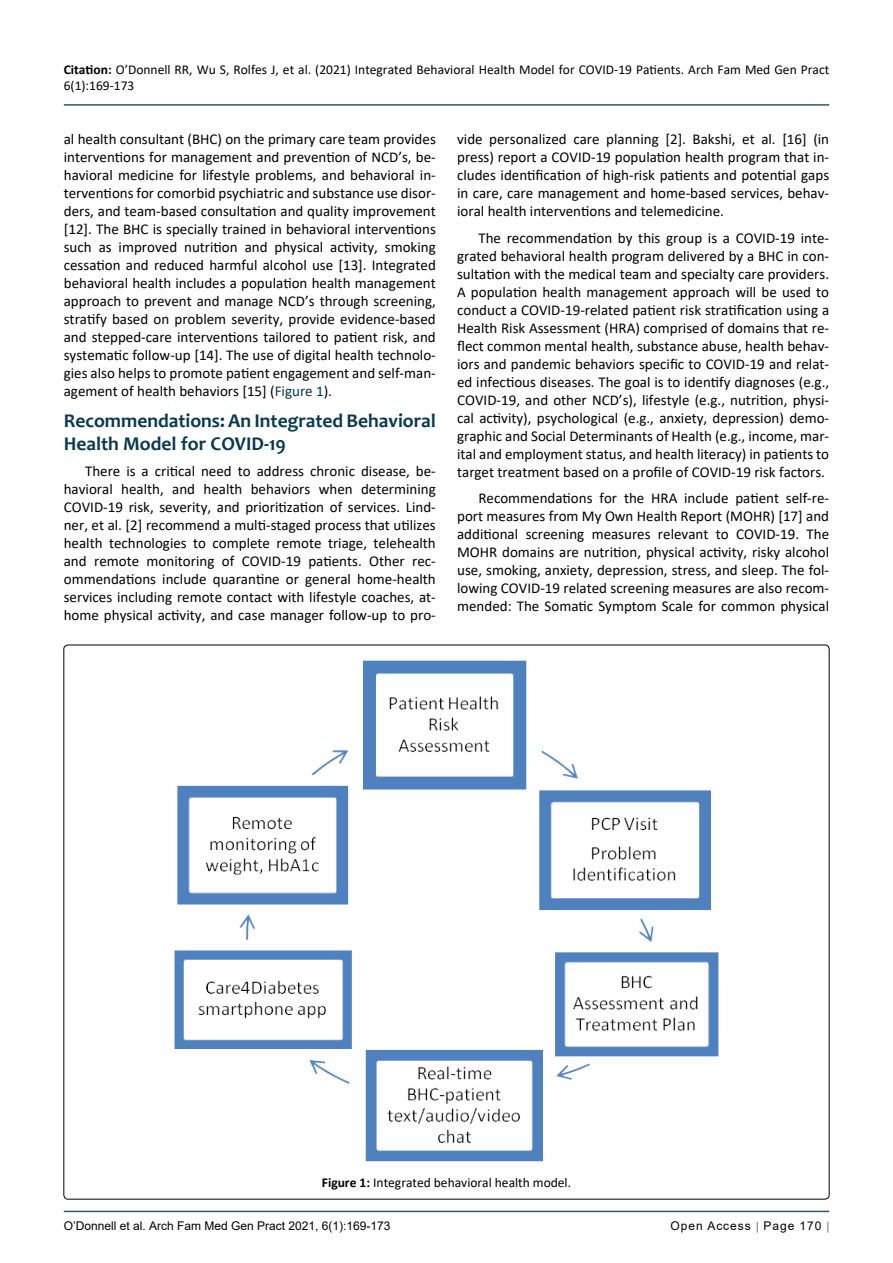
<style>
.page{position:relative;width:893px;height:1263px;background:#fff}
.page>*{position:absolute;margin:0;border:0;box-sizing:border-box;transform-origin:0 0}
.t1{font:700 19.5px/22.5px "Candara";color:#073950}
.t2{font:15px/18px "Calibri";color:#000;text-align:justify}
.t3{font:13.5px/16.2px "Calibri";color:#000}
.t4{font:12px "Arial";color:#000}
.t5{font:12px "Arial";letter-spacing:.08em;color:#000}
.s1{font-weight:700}
.s2{color:#073950}
</style>
<div class="page">
<hr style="left:64px;top:1211px;width:765px;height:1px;background:#073950">
<hr style="left:64px;top:104px;width:765px;height:2px;background:#073950">
<img style="left:174px;top:660px;width:545px;height:502px">
<p class="t3" style="left:64px;top:61px;width:767px"><span class="s1">Citation:</span> O’Donnell RR, Wu S, Rolfes J, et al. (2021) Integrated Behavioral Health Model for COVID-19 Patients. Arch Fam Med Gen Pract<br>6(1):169-173</p>
<p class="t2" style="left:64px;top:130px;width:374px">al health consultant (BHC) on the primary care team provides interventions for management and prevention of NCD’s, be&shy;havioral medicine for lifestyle problems, and behavioral in&shy;terventions for comorbid psychiatric and substance use disor&shy;ders, and team-based consultation and quality improvement [12]. The BHC is specially trained in behavioral interventions such as improved nutrition and physical activity, smoking cessation and reduced harmful alcohol use [13]. Integrated behavioral health includes a population health management approach to prevent and manage NCD’s through screening, stratify based on problem severity, provide evidence-based and stepped-care interventions tailored to patient risk, and systematic follow-up [14]. The use of digital health technolo&shy;gies also helps to promote patient engagement and self-man&shy;agement of health behaviors [15] (<span class="s2">Figure 1</span>).</p>
<h1 class="t1" style="left:64px;top:410px;width:374px">Recommendations: An Integrated Behavioral<br>Health Model for COVID-19</h1>
<p class="t2" style="left:64px;top:462px;width:374px;text-indent:21px">There is a critical need to address chronic disease, be&shy;havioral health, and health behaviors when determining COVID-19 risk, severity, and prioritization of services. Lind&shy;ner, et al. [2] recommend a multi-staged process that utilizes health technologies to complete remote triage, telehealth and remote monitoring of COVID-19 patients. Other rec&shy;ommendations include quarantine or general home-health services including remote contact with lifestyle coaches, at&shy;home physical activity, and case manager follow-up to pro-</p>
<p class="t2" style="left:457px;top:130px;width:374px">vide personalized care planning [2]. Bakshi, et al. [16] (in press) report a COVID-19 population health program that in&shy;cludes identification of high-risk patients and potential gaps in care, care management and home-based services, behav&shy;ioral health interventions and telemedicine.</p>
<p class="t2" style="left:457px;top:228px;width:374px;text-indent:21px">The recommendation by this group is a COVID-19 inte&shy;grated behavioral health program delivered by a BHC in con&shy;sultation with the medical team and specialty care providers.<br>A population health management approach will be used to conduct a COVID-19-related patient risk stratification using a Health Risk Assessment (HRA) comprised of domains that re&shy;flect common mental health, substance abuse, health behav&shy;iors and pandemic behaviors specific to COVID-19 and relat&shy;ed infectious diseases. The goal is to identify diagnoses (e.g., COVID-19, and other NCD’s), lifestyle (e.g., nutrition, physi&shy;cal activity), psychological (e.g., anxiety, depression) demo&shy;graphic and Social Determinants of Health (e.g., income, mar&shy;ital and employment status, and health literacy) in patients to target treatment based on a profile of COVID-19 risk factors.</p>
<p class="t2" style="left:457px;top:489px;width:374px;text-indent:21px">Recommendations for the HRA include patient self-re&shy;port measures from My Own Health Report (MOHR) [17] and additional screening measures relevant to COVID-19. The MOHR domains are nutrition, physical activity, risky alcohol use, smoking, anxiety, depression, stress, and sleep. The fol&shy;lowing COVID-19 related screening measures are also recom&shy;mended: The Somatic Symptom Scale for common physical</p>
<p class="t3" style="left:322px;top:1174px;width:251px"><span class="s1">Figure 1:</span> Integrated behavioral health model.</p>
<p class="t4" style="left:64px;top:1217px;width:328px">O’Donnell et al. Arch Fam Med Gen Pract 2021, 6(1):169-173</p>
<p class="t5" style="left:670px;top:1217px;width:152px">Open Access Page 170</p>
</div>
